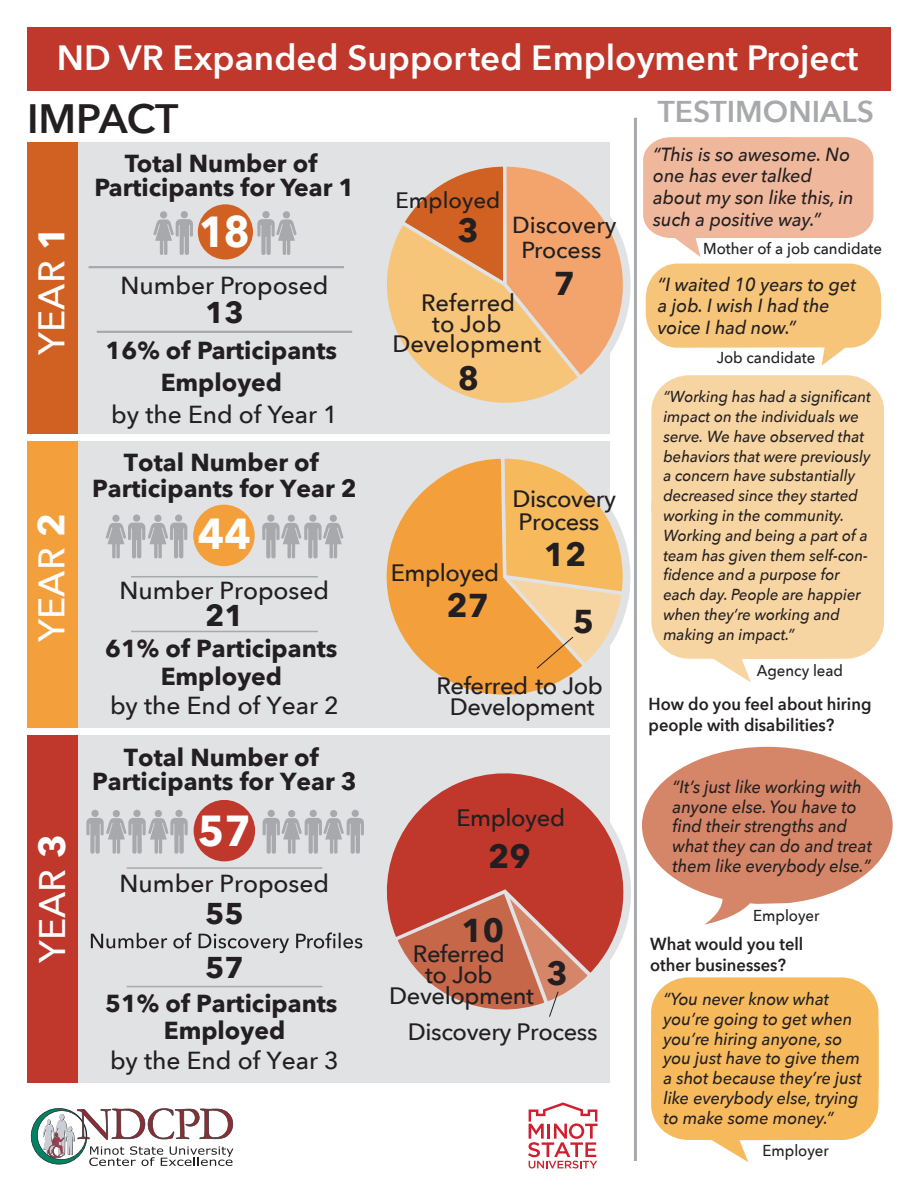
<style>
.page{position:relative;width:918px;height:1188px;background:#fff}
.page>*{position:absolute;margin:0;border:0;box-sizing:border-box;transform-origin:0 0}
.t1{font:700 43.35px "Avenir Next";color:#fff;scale:.95 1}
.t2{font:600 40.95px "Avenir Next";letter-spacing:-.005em;color:#231f20}
.t3{font:500 36.9px "Avenir Next";color:#fff}
.t4{font:600 34.95px "Avenir Next";color:#fff}
.t5{font:700 33px "Avenir Next";color:#231f20}
.t6{font:600 30px "Avenir Next";color:#a8a9ad}
.t7{font:700 30px/54.8px "Avenir Next";color:#231f20}
.t8{font:700 24.6px/24px "Avenir Next";color:#231f20;text-align:center}
.t9{font:500 24.6px "Avenir Next";color:#231f20}
.t10{font:500 23.7px/21px "Avenir Next";letter-spacing:-.015em;color:#231f20;text-align:center}
.t11{font:500 23.1px/25.5px "Avenir Next";color:#231f20;text-align:center}
.t12{font:500 22.2px "Avenir Next";color:#231f20}
.t13{font:italic 500 18.9px/21.6px "Avenir Next";color:#231f20;scale:.95 1}
.t14{font:italic 500 17.7px/19.8px "Avenir Next";color:#231f20;scale:.93 1}
.t15{font:italic 500 17.4px/19.8px "Avenir Next";color:#231f20;scale:.95 1}
.t16{font:600 17.4px/21px "Avenir Next";color:#231f20;scale:.95 1}
.t17{font:italic 500 15.9px/19.8px "Avenir Next";color:#231f20;scale:.94 1}
.t18{font:500 15.75px "Avenir Next";color:#231f20;scale:.95 1}
.t19{font:italic 500 15.75px/19.8px "Avenir Next";color:#231f20;scale:.95 1}
.s1{font-weight:700}
.s2{font-size:15.75px}
</style>
<div class="page">
<div style="left:27px;top:27px;width:864px;height:64px;background:#c0372c"></div>
<div style="left:27px;top:735px;width:582px;height:348px;background:#e1e2e4"></div>
<div style="left:27px;top:735px;width:50px;height:348px;background:#c0372c"></div>
<svg style="left:386px;top:751px;width:245px;height:229px"></svg>
<svg style="left:391px;top:887px;width:204px;height:130px"></svg>
<hr style="left:127px;top:867px;width:195px;height:2px;background:#a8a9ad">
<svg style="left:91px;top:932px;width:271px;height:21px"></svg>
<hr style="left:127px;top:986px;width:195px;height:1px;background:#a8a9ad">
<div style="left:27px;top:441px;width:582px;height:286px;background:#e1e2e4"></div>
<div style="left:27px;top:441px;width:50px;height:286px;background:#f3a03c"></div>
<svg style="left:386px;top:459px;width:170px;height:236px"></svg>
<div style="left:27px;top:142px;width:582px;height:291px;background:#e1e2e4"></div>
<div style="left:27px;top:142px;width:50px;height:291px;background:#d06122"></div>
<hr style="left:89px;top:266px;width:255px;height:2px;background:#a8a9ad">
<hr style="left:97px;top:331px;width:255px;height:2px;background:#a8a9ad">
<svg style="left:153px;top:211px;width:40px;height:44px"></svg>
<svg style="left:257px;top:211px;width:40px;height:44px"></svg>
<div style="left:198px;top:204px;width:55px;height:56px;background:#d06122;border-radius:50%"></div>
<svg style="left:386px;top:137px;width:495px;height:281px"></svg>
<svg style="left:642px;top:747px;width:251px;height:178px;fill:#d68668"></svg>
<svg style="left:651px;top:997px;width:228px;height:165px"></svg>
<div style="left:651px;top:977px;width:228px;height:144px;background:#f6ba5d;border-radius:36px"></div>
<div style="left:651px;top:375px;width:233px;height:168px;background:#f7d5a3;border-radius:37px"></div>
<svg style="left:651px;top:426px;width:233px;height:257px"></svg>
<hr style="left:634px;top:118px;width:3px;height:1043px;background:#a8a9ad">
<svg style="left:31px;top:1108px;width:202px;height:58px"></svg>
<svg style="left:528px;top:1102px;width:70px;height:66px"></svg>
<svg style="left:488px;top:445px;width:143px;height:238px"></svg>
<hr style="left:131px;top:576px;width:187px;height:1px;background:#a8a9ad">
<hr style="left:131px;top:631px;width:187px;height:1px;background:#a8a9ad">
<div style="left:193px;top:505px;width:62px;height:61px;background:#f3a03c;border-radius:50%"></div>
<svg style="left:106px;top:515px;width:81px;height:43px"></svg>
<svg style="left:262px;top:515px;width:81px;height:43px"></svg>
<div style="left:194px;top:800px;width:61px;height:61px;background:#c0372c;border-radius:50%"></div>
<svg style="left:86px;top:810px;width:102px;height:44px"></svg>
<svg style="left:263px;top:810px;width:101px;height:44px"></svg>
<h3 class="t4" style="left:57px;top:28px;width:803px">ND VR Expanded Supported Employment Project</h3>
<h2 class="t2" style="left:27px;top:84px;width:153px">IMPACT</h2>
<h3 class="t6" style="left:658px;top:86px;width:218px">TESTIMONIALS</h3>
<h3 class="t3" style="left:20px;top:355px;width:130px;rotate:-90deg">YEAR <span class="s1">1</span></h3>
<h3 class="t3" style="left:20px;top:642px;width:130px;rotate:-90deg">YEAR <span class="s1">2</span></h3>
<h3 class="t3" style="left:21px;top:963px;width:130px;rotate:-90deg">YEAR <span class="s1">3</span></h3>
<h3 class="t8" style="left:94px;top:151px;width:262px;line-height:23.5px">Total Number of<br>Participants for Year 1</h3>
<h1 class="t1" style="left:199px;top:195px;width:56px">18</h1>
<h3 class="t9" style="left:120px;top:264px;width:210px">Number Proposed</h3>
<h3 class="t7" style="left:205px;top:285px;width:40px">13</h3>
<h3 class="t8" style="left:106px;top:334px;width:233px;line-height:32px">16% of Participants<br>Employed</h3>
<h3 class="t9" style="left:111px;top:393px;width:228px">by the End of Year 1</h3>
<h3 class="t8" style="left:92px;top:450px;width:266px;line-height:25.5px">Total Number of<br>Participants for Year 2</h3>
<h1 class="t1" style="left:198px;top:496px;width:57px">44</h1>
<h3 class="t9" style="left:120px;top:570px;width:211px">Number Proposed</h3>
<h3 class="t7" style="left:205px;top:588px;width:40px">21</h3>
<h3 class="t8" style="left:105px;top:634px;width:234px;line-height:28.5px">61% of Participants<br>Employed</h3>
<h3 class="t9" style="left:110px;top:684px;width:230px">by the End of Year 2</h3>
<h3 class="t8" style="left:92px;top:745px;width:266px">Total Number of<br>Participants for Year 3</h3>
<h1 class="t1" style="left:198px;top:793px;width:57px">57</h1>
<h3 class="t9" style="left:120px;top:863px;width:211px">Number Proposed</h3>
<h3 class="t7" style="left:205px;top:885px;width:40px">55<br>57</h3>
<h3 class="t8" style="left:105px;top:990px;width:234px;line-height:27px">51% of Participants<br>Employed</h3>
<h3 class="t9" style="left:110px;top:1040px;width:230px">by the End of Year 3</h3>
<h3 class="t12" style="left:396px;top:182px;width:106px">Employed</h3>
<h3 class="t5" style="left:458px;top:202px;width:23px">3</h3>
<h3 class="t11" style="left:512px;top:211px;width:106px">Discovery<br>Process</h3>
<h3 class="t5" style="left:554px;top:255px;width:23px">7</h3>
<h3 class="t10" style="left:392px;top:291px;width:150px">Referred<br>to Job<br>Development</h3>
<h3 class="t5" style="left:458px;top:349px;width:23px">8</h3>
<h3 class="t10" style="left:391px;top:562px;width:110px">Employed</h3>
<h3 class="t5" style="left:447px;top:577px;width:44px">27</h3>
<h3 class="t10" style="left:512px;top:487px;width:105px;line-height:22.5px;text-align:left">Discovery<br>Process</h3>
<h3 class="t5" style="left:544px;top:526px;width:44px">12</h3>
<h3 class="t5" style="left:573px;top:593px;width:23px">5</h3>
<h3 class="t10" style="left:436px;top:675px;width:168px">Referred to Job<br>Development</h3>
<h3 class="t10" style="left:456px;top:807px;width:110px">Employed</h3>
<h3 class="t5" style="left:488px;top:828px;width:44px">29</h3>
<h3 class="t5" style="left:461px;top:902px;width:44px">10</h3>
<h3 class="t10" style="left:389px;top:943px;width:146px">Referred<br>to Job<br>Development</h3>
<h3 class="t5" style="left:546px;top:945px;width:23px">3</h3>
<h3 class="t10" style="left:408px;top:1021px;width:191px">Discovery Process</h3>
<p class="t13" style="left:653px;top:143px;width:213px">“This is so awesome. No one has ever talked about my son like this, in such a positive way.”</p>
<p class="t18" style="left:703px;top:236px;width:190px">Mother of a job candidate</p>
<p class="t13" style="left:658px;top:272px;width:210px">“I waited 10 years to get a job. I wish I had the voice I had now.”</p>
<p class="t18" style="left:717px;top:344px;width:105px">Job candidate</p>
<p class="t19" style="left:663px;top:386px;width:220px">“Working has had a significant impact on the individuals we</p>
<p class="t17" style="left:663px;top:426px;width:222px"><span class="s2">serve.</span> We have observed that behaviors that were previously a concern have substantially decreased since they started working in the community.<br>Working and being a part of a team has given them self-con&shy;fidence and a purpose for each day. People are happier when they’re working and making an impact.”</p>
<p class="t18" style="left:757px;top:657px;width:92px">Agency lead</p>
<p class="t16" style="left:649px;top:693px;width:236px">How do you feel about hiring people with disabilities?</p>
<p class="t14" style="left:673px;top:776px;width:216px">“It’s just like working with anyone else. You have to find their strengths and what they can do and treat them like everybody else.”</p>
<p class="t18" style="left:753px;top:902px;width:71px">Employer</p>
<p class="t16" style="left:650px;top:933px;width:163px">What would you tell other businesses?</p>
<p class="t15" style="left:663px;top:988px;width:210px">“You never know what you’re going to get when you’re hiring anyone, so you just have to give them a shot because they’re just like everybody else, trying to make some money.”</p>
<p class="t18" style="left:763px;top:1138px;width:71px">Employer</p>
</div>
